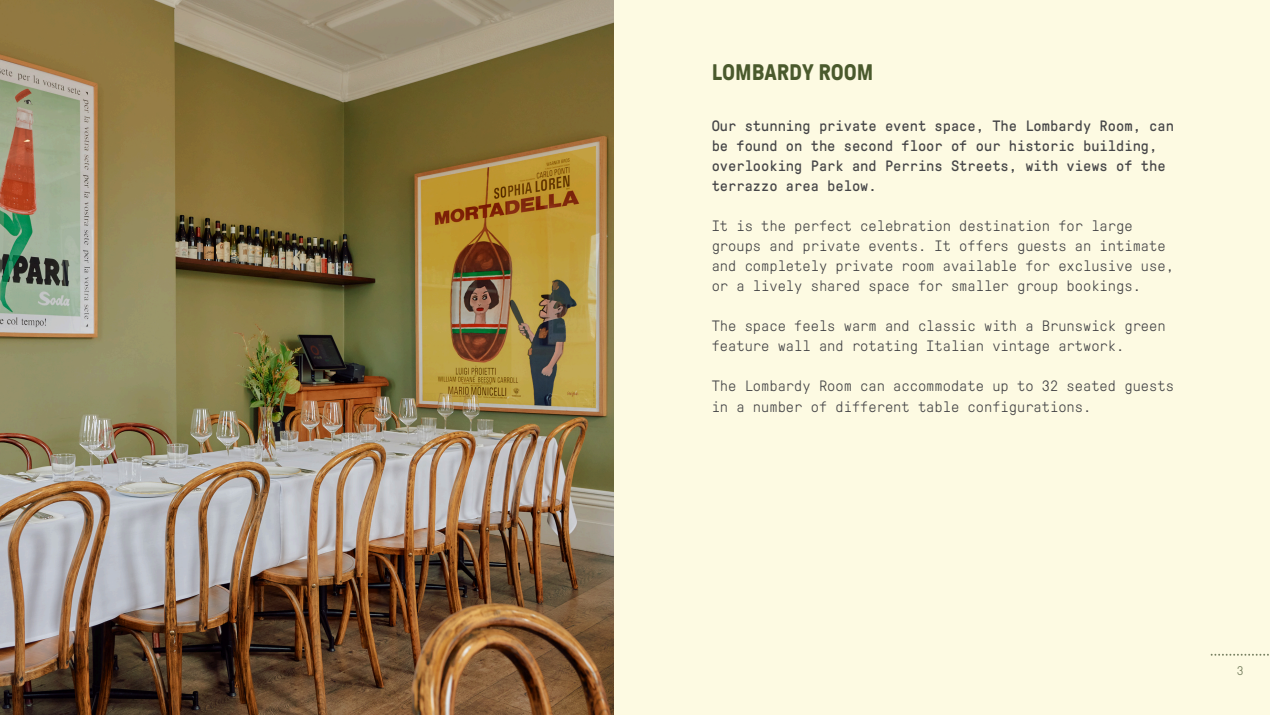
<style>
.page{position:relative;width:1270px;height:715px;background:#fff}
.page>*{position:absolute;margin:0;border:0;box-sizing:border-box;transform-origin:0 0}
.t1{font:700 22.5px "GT Pressura Pro";color:#4a5a2d}
.t2{font:300 15px/20px "GT Pressura Pro Mono";color:#454547}
.t3{font:15px/20px "GT Pressura Pro Mono";color:#454547}
.t4{font:300 12.5px "GT Pressura Pro Mono";color:#767f60}
</style>
<div class="page">
<div style="left:0;top:0;width:1269px;height:714px;background:#fdfae2"></div>
<svg style="left:1210px;top:653px;width:58px;height:2px"></svg>
<img style="left:0;top:0;width:613px;height:714px">
<p class="t1" style="left:711px;top:60px;width:163px">LOMBARDY ROOM</p>
<p class="t3" style="left:711px;top:116px;width:464px">Our stunning private event space, The Lombardy Room, can be found on the second floor of our historic building, overlooking Park and Perrins Streets, with views of the terrazzo area below.</p>
<p class="t2" style="left:711px;top:216px;width:464px">It is the perfect celebration destination for large groups and private events. It offers guests an intimate and completely private room available for exclusive use, or a lively shared space for smaller group bookings.</p>
<p class="t2" style="left:711px;top:316px;width:455px">The space feels warm and classic with a Brunswick green feature wall and rotating Italian vintage artwork.</p>
<p class="t2" style="left:711px;top:376px;width:464px">The Lombardy Room can accommodate up to 32 seated guests in a number of different table configurations.</p>
<p class="t4" style="left:1236px;top:663px;width:8px">3</p>
</div>
